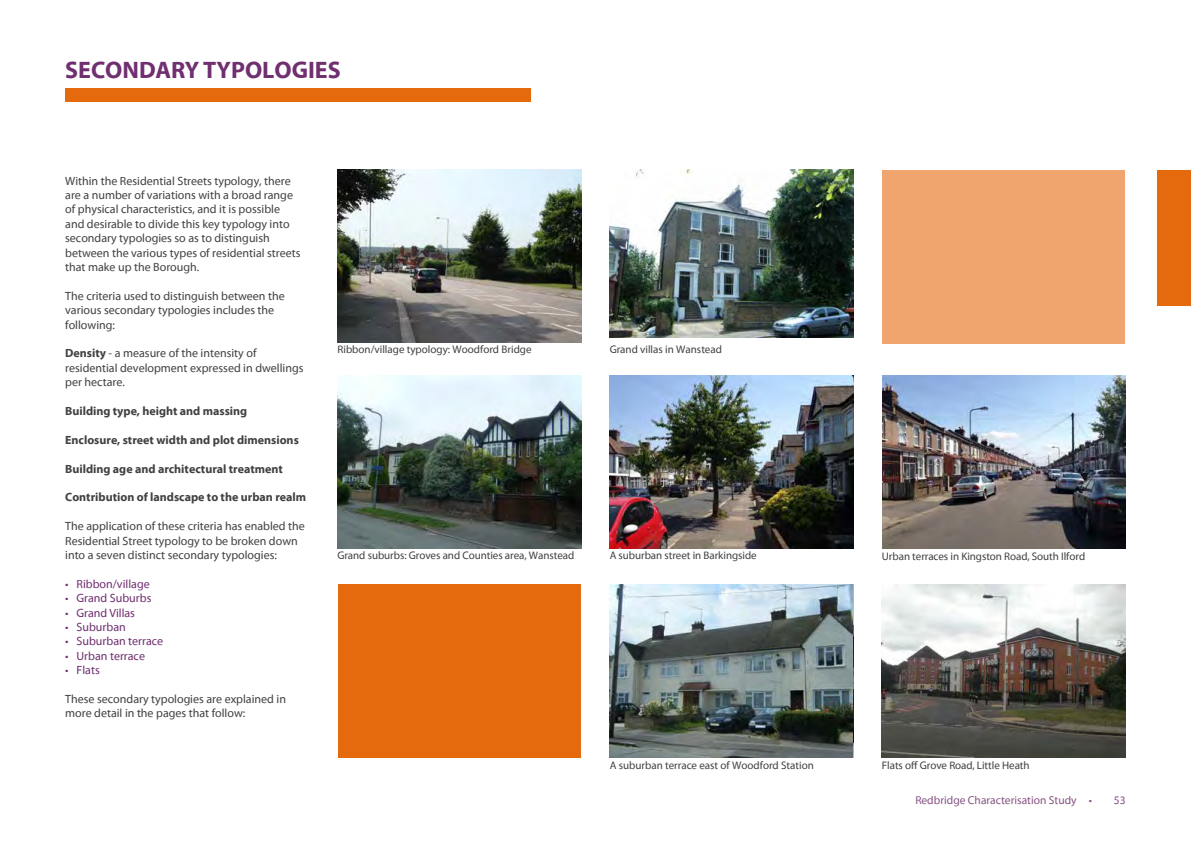
<style>
.page{position:relative;width:1191px;height:842px;background:#fff}
.page>*{position:absolute;margin:0;border:0;box-sizing:border-box;transform-origin:0 0}
.t1{font:700 24px "Myriad Pro";color:#702f70}
.t2{font:12px/14.4px "Myriad Pro";color:#414042}
.t3{font:700 12px "Myriad Pro";color:#414042}
.t4{font:12px "Myriad Pro";color:#702f70}
.t5{font:11.5px "Myriad Pro";color:#865383}
.t6{font:11px "Myriad Pro";letter-spacing:-.005em;color:#414042}
.s1{font-weight:700}
</style>
<div class="page">
<div style="left:1158px;top:171px;width:33px;height:135px;background:#e56a0d"></div>
<div style="left:338px;top:584px;width:243px;height:174px;background:#e56a0d"></div>
<div style="left:882px;top:171px;width:243px;height:173px;background:#efa56d"></div>
<img style="left:337px;top:376px;width:244px;height:173px">
<img style="left:882px;top:584px;width:243px;height:173px">
<img style="left:337px;top:170px;width:244px;height:173px">
<img style="left:609px;top:170px;width:244px;height:168px">
<img style="left:609px;top:376px;width:244px;height:173px">
<img style="left:609px;top:584px;width:243px;height:174px">
<img style="left:882px;top:376px;width:243px;height:173px">
<div style="left:65px;top:88px;width:465px;height:13px;background:#e56a0d"></div>
<h1 class="t1" style="left:65px;top:56px;width:277px">SECONDARY TYPOLOGIES</h1>
<p class="t2" style="left:65px;top:173px;width:237px">Within the Residential Streets typology, there are a number of variations with a broad range of physical characteristics, and it is possible and desirable to divide this key typology into secondary typologies so as to distinguish between the various types of residential streets that make up the Borough.</p>
<p class="t2" style="left:65px;top:289px;width:221px">The criteria used to distinguish between the various secondary typologies includes the following:</p>
<p class="t2" style="left:65px;top:346px;width:240px"><span class="s1">Density</span> - a measure of the intensity of residential development expressed in dwellings per hectare.</p>
<p class="t3" style="left:65px;top:404px;width:184px">Building type, height and massing</p>
<p class="t3" style="left:65px;top:433px;width:235px">Enclosure, street width and plot dimensions</p>
<p class="t3" style="left:65px;top:462px;width:219px">Building age and architectural treatment</p>
<p class="t3" style="left:65px;top:491px;width:242px">Contribution of landscape to the urban realm</p>
<p class="t2" style="left:65px;top:519px;width:241px">The application of these criteria has enabled the<br>Residential Street typology to be broken down into a seven distinct secondary typologies:</p>
<p class="t4" style="left:65px;top:577px;width:86px">• Ribbon/village</p>
<p class="t4" style="left:65px;top:592px;width:88px">• Grand Suburbs</p>
<p class="t4" style="left:65px;top:606px;width:71px">• Grand Villas</p>
<p class="t4" style="left:65px;top:620px;width:62px">• Suburban</p>
<p class="t4" style="left:65px;top:635px;width:99px">• Suburban terrace</p>
<p class="t4" style="left:65px;top:649px;width:81px">• Urban terrace</p>
<p class="t4" style="left:65px;top:664px;width:36px">• Flats</p>
<p class="t2" style="left:65px;top:692px;width:222px">These secondary typologies are explained in more detail in the pages that follow:</p>
<p class="t6" style="left:337px;top:343px;width:196px">Ribbon/village typology: Woodford Bridge</p>
<p class="t6" style="left:609px;top:343px;width:114px">Grand villas in Wanstead</p>
<p class="t6" style="left:609px;top:549px;width:149px">A suburban street in Barkingside</p>
<p class="t6" style="left:337px;top:549px;width:238px">Grand suburbs: Groves and Counties area, Wanstead</p>
<p class="t6" style="left:882px;top:550px;width:205px">Urban terraces in Kingston Road, South Ilford</p>
<p class="t6" style="left:609px;top:759px;width:206px">A suburban terrace east of Woodford Station</p>
<p class="t6" style="left:882px;top:759px;width:149px">Flats off Grove Road, Little Heath</p>
<p class="t5" style="left:915px;top:794px;width:178px">Redbridge Characterisation Study •</p>
<p class="t5" style="left:1114px;top:794px;width:13px">53</p>
</div>
